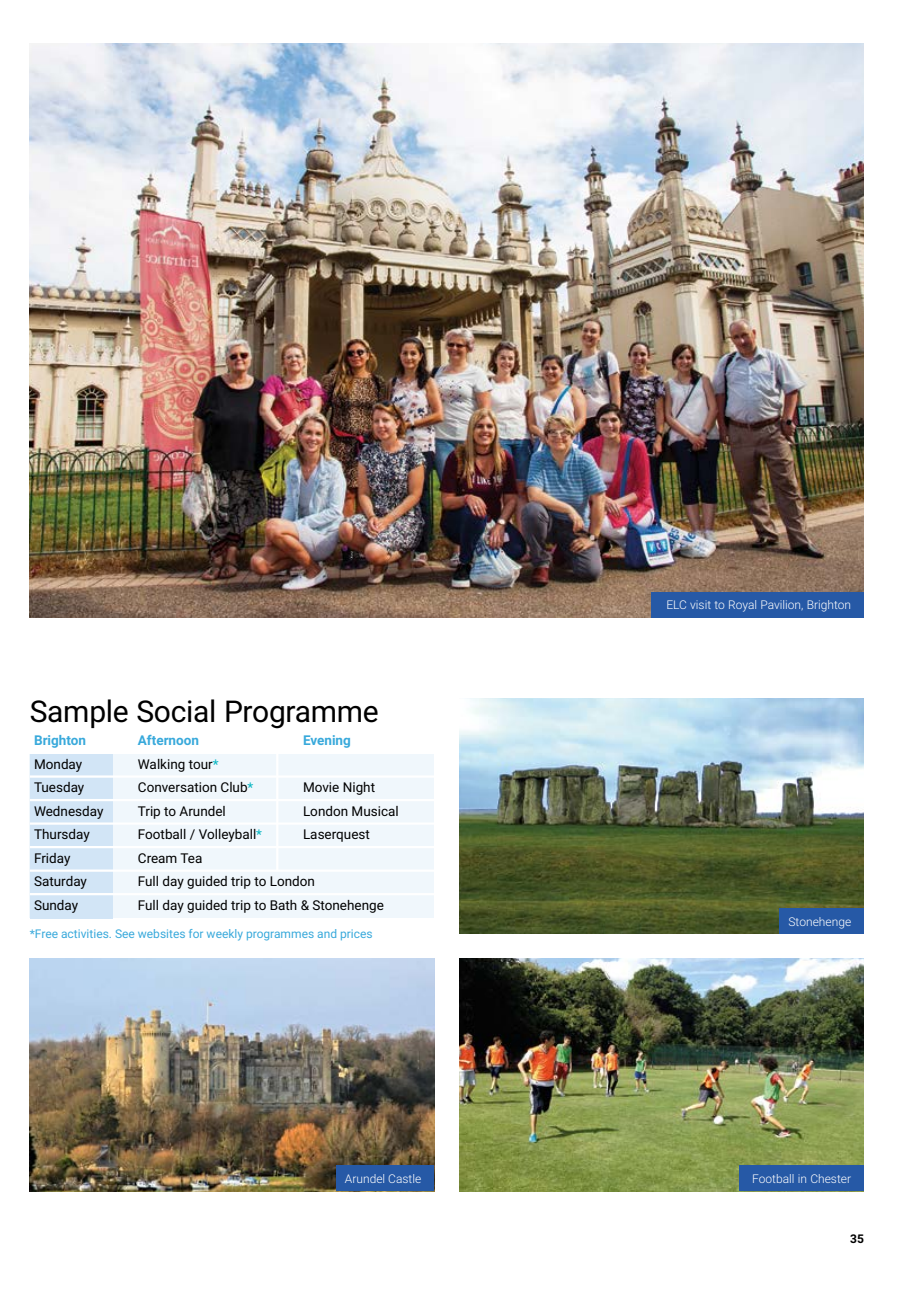
<style>
.page{position:relative;width:915px;height:1289px;background:#fff}
.page>*{position:absolute;margin:0;border:0;box-sizing:border-box;transform-origin:0 0}
.t1{font:30px "Roboto";letter-spacing:-.01em;color:#000}
.t2{font:13.5px "Roboto";color:#000}
.t3{font:700 13.5px "Roboto";color:#38a9db}
.t4{font:300 12px "Roboto";color:#fff}
.t5{font:12px "Roboto";color:#38a9db}
.t6{font:700 12px "Roboto";color:#000}
.s1{color:#04b5c1}
</style>
<div class="page">
<img style="left:459px;top:958px;width:404px;height:233px">
<div style="left:739px;top:1165px;width:124px;height:26px;background:#2659a6"></div>
<div style="left:30px;top:754px;width:404px;height:164px;background:#f0f7fc"></div>
<img style="left:30px;top:43px;width:833px;height:574px">
<img style="left:459px;top:698px;width:404px;height:235px">
<img style="left:30px;top:958px;width:404px;height:233px">
<div style="left:30px;top:754px;width:83px;height:164px;background:#d2e5f6"></div>
<hr style="left:30px;top:775px;width:404px;height:2px;background:#fff">
<hr style="left:30px;top:799px;width:404px;height:2px;background:#fff">
<hr style="left:30px;top:822px;width:404px;height:2px;background:#fff">
<hr style="left:30px;top:846px;width:404px;height:2px;background:#fff">
<hr style="left:30px;top:869px;width:404px;height:2px;background:#fff">
<hr style="left:30px;top:893px;width:404px;height:2px;background:#fff">
<hr style="left:276px;top:750px;width:2px;height:120px;background:#fff">
<div style="left:778px;top:908px;width:85px;height:25px;background:#2659a6"></div>
<div style="left:651px;top:592px;width:212px;height:25px;background:#2659a6"></div>
<div style="left:336px;top:1165px;width:98px;height:26px;background:#2659a6"></div>
<h1 class="t1" style="left:30px;top:690px;width:350px">Sample Social Programme</h1>
<p class="t3" style="left:34px;top:730px;width:53px">Brighton</p>
<p class="t3" style="left:138px;top:730px;width:63px">Afternoon</p>
<p class="t3" style="left:303px;top:730px;width:49px">Evening</p>
<p class="t2" style="left:34px;top:754px;width:50px">Monday</p>
<p class="t2" style="left:138px;top:754px;width:82px">Walking tour<span class="s1">*</span></p>
<p class="t2" style="left:34px;top:777px;width:52px">Tuesday</p>
<p class="t2" style="left:138px;top:777px;width:117px">Conversation Club<span class="s1">*</span></p>
<p class="t2" style="left:303px;top:777px;width:74px">Movie Night</p>
<p class="t2" style="left:34px;top:801px;width:71px">Wednesday</p>
<p class="t2" style="left:138px;top:801px;width:89px">Trip to Arundel</p>
<p class="t2" style="left:303px;top:801px;width:97px">London Musical</p>
<p class="t2" style="left:34px;top:825px;width:57px">Thursday</p>
<p class="t2" style="left:138px;top:825px;width:126px">Football / Volleyball<span class="s1">*</span></p>
<p class="t2" style="left:303px;top:825px;width:68px">Laserquest</p>
<p class="t2" style="left:34px;top:848px;width:38px">Friday</p>
<p class="t2" style="left:138px;top:848px;width:66px">Cream Tea</p>
<p class="t2" style="left:34px;top:872px;width:54px">Saturday</p>
<p class="t2" style="left:138px;top:872px;width:178px">Full day guided trip to London</p>
<p class="t2" style="left:34px;top:895px;width:46px">Sunday</p>
<p class="t2" style="left:138px;top:895px;width:247px">Full day guided trip to Bath &amp; Stonehenge</p>
<p class="t5" style="left:30px;top:924px;width:344px">*Free activities. See websites for weekly programmes and prices</p>
<p class="t4" style="left:345px;top:1170px;width:78px">Arundel Castle</p>
<p class="t4" style="left:666px;top:596px;width:186px">ELC visit to Royal Pavilion, Brighton</p>
<p class="t4" style="left:788px;top:912px;width:64px">Stonehenge</p>
<p class="t4" style="left:752px;top:1170px;width:100px">Football in Chester</p>
<p class="t6" style="left:849px;top:1230px;width:15px">35</p>
</div>
